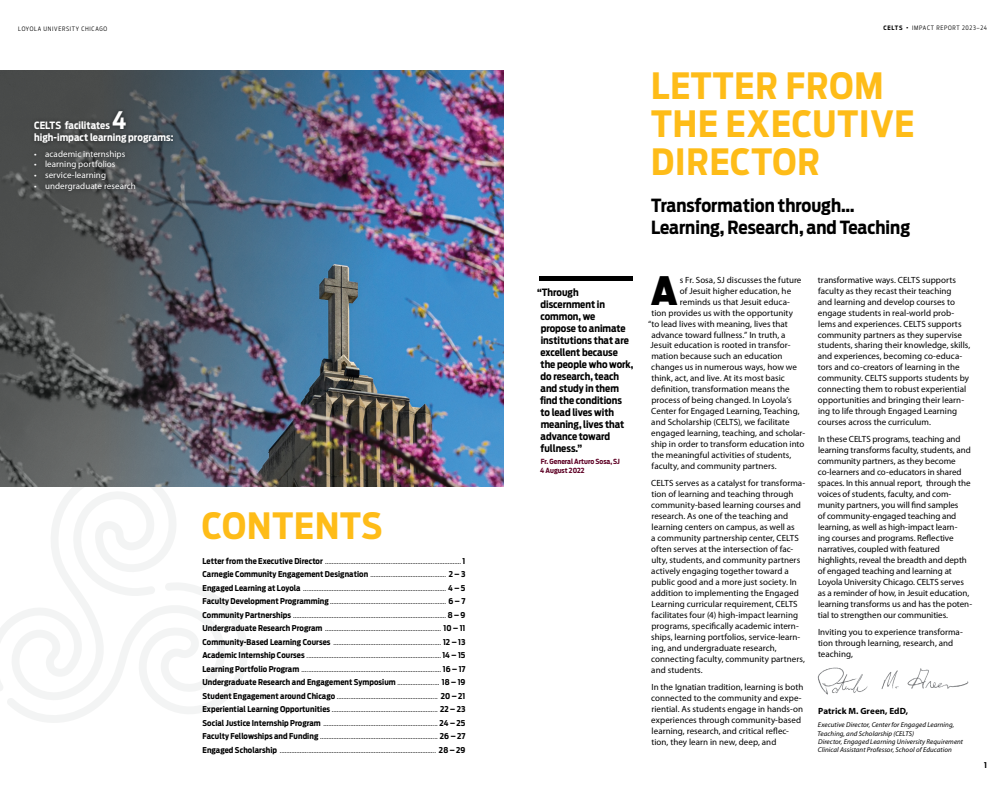
<style>
.page{position:relative;width:1008px;height:792px;background:#fff}
.page>*{position:absolute;margin:0;border:0;box-sizing:border-box;transform-origin:0 0}
.t1{font:900 38.7px "Antenna Cond";color:#000}
.t2{font:700 36px/38px "Antenna Cond";letter-spacing:.025em;color:#febc18}
.t3{font:700 24px "Antenna Cond";color:#fff}
.t4{font:700 18px/22px "Antenna Cond";color:#000}
.t5{font:700 10px/12px "Antenna Cond";color:#000}
.t6{font:700 10px "Antenna Cond";color:#fff}
.t7{font:9px/11px "Myriad Pro";color:#000}
.t8{font:9px "Myriad Pro";letter-spacing:.005em;color:#fff}
.t9{font:700 9px "Myriad Pro";letter-spacing:.01em;color:#000}
.t10{font:300 8px/13.5px "Antenna Cond";color:#000;text-align:justify}
.t11{font:700 8px "Antenna Cond";color:#000}
.t12{font:italic 7px/8.4px "Myriad Pro";letter-spacing:.01em;color:#000}
.t13{font:700 7px/8.4px "Antenna Cond";color:#5d0024}
.t14{font:300 6px "Antenna Cond";letter-spacing:.11em;color:#000}
.s1{font-weight:700}
.s2{font-weight:900}
</style>
<div class="page">
<svg style="left:7px;top:583px;width:241px;height:140px"></svg>
<svg style="left:0;top:487px;width:179px;height:214px"></svg>
<img style="left:0;top:70px;width:504px;height:417px">
<img style="left:817px;top:667px;width:152px;height:28px">
<div style="left:29px;top:107px;width:148px;height:89px;background:#000;opacity:.5"></div>
<div style="left:540px;top:276px;width:93px;height:5px;background:#000"></div>
<p class="t14" style="left:18px;top:25px;width:91px">LOYOLA UNIVERSITY CHICAGO</p>
<p class="t6" style="left:34px;top:119px;width:77px">CELTS facilitates</p>
<h3 class="t3" style="left:112px;top:104px;width:16px">4</h3>
<p class="t6" style="left:34px;top:131px;width:141px">high-impact learning programs:</p>
<p class="t8" style="left:34px;top:148px;width:93px">• academic internships</p>
<p class="t8" style="left:34px;top:159px;width:83px">• learning portfolios</p>
<p class="t8" style="left:34px;top:170px;width:73px">• service-learning</p>
<p class="t8" style="left:34px;top:180px;width:103px">• undergraduate research</p>
<h2 class="t2" style="left:202px;top:506px;width:182px">CONTENTS</h2>
<p class="t10" style="left:202px;top:554px;width:264px"><span class="s1">Letter from the Executive Director</span> ................................................................................. <span class="s1">1<br>Carnegie Community Engagement Designation</span> ............................................. <span class="s1">2 – 3<br>Engaged Learning at Loyola</span> ..................................................................................... <span class="s1">4 – 5<br>Faculty Development Programming</span> ..................................................................... <span class="s1">6 – 7<br>Community Partnerships</span> ........................................................................................... <span class="s1">8 – 9<br>Undergraduate Research Program</span> ..................................................................... <span class="s1">10 – 11<br>Community-Based Learning Courses</span> ................................................................ <span class="s1">12 – 13<br>Academic Internship Courses</span> ................................................................................ <span class="s1">14 – 15<br>Learning Portfolio Program</span> ................................................................................... <span class="s1">16 – 17<br>Undergraduate Research and Engagement Symposium</span> ......................... <span class="s1">18 – 19<br>Student Engagement around Chicago</span> ............................................................ <span class="s1">20 – 21<br>Experiential Learning Opportunities</span> ............................................................... <span class="s1">22 – 23<br>Social Justice Internship Program</span> .................................................................... <span class="s1">24 – 25<br>Faculty Fellowships and Funding</span> ...................................................................... <span class="s1">26 – 27<br>Engaged Scholarship</span> ............................................................................................. <span class="s1">28 – 29</span></p>
<p class="t14" style="left:883px;top:24px;width:105px"><span class="s1">CELTS</span> <span class="s2">·</span> IMPACT REPORT 2023–24</p>
<p class="t5" style="left:540px;top:286px;width:95px;text-indent:-3px">“Through discernment in common, we<br>propose to animate institutions that are excellent because the people who work, do research, teach and study in them find the conditions to lead lives with meaning, lives that advance toward fullness.”</p>
<p class="t13" style="left:540px;top:458px;width:81px">Fr. General Arturo Sosa, SJ<br>4 August 2022</p>
<h2 class="t2" style="left:651px;top:67px;width:265px">LETTER FROM<br>THE EXECUTIVE<br>DIRECTOR</h2>
<h3 class="t4" style="left:651px;top:195px;width:261px">Transformation through…<br>Learning, Research, and Teaching</h3>
<h1 class="t1" style="left:651px;top:263px;width:28px">A</h1>
<p class="t7" style="left:680px;top:274px;width:123px">s Fr. Sosa, SJ discusses the future</p>
<p class="t7" style="left:680px;top:285px;width:113px">of Jesuit higher education, he</p>
<p class="t7" style="left:680px;top:296px;width:111px">reminds us that Jesuit educa-</p>
<p class="t7" style="left:651px;top:307px;width:143px">tion provides us with the opportunity</p>
<p class="t7" style="left:648px;top:318px;width:141px">“to lead lives with meaning, lives that</p>
<p class="t7" style="left:651px;top:329px;width:136px">advance toward fullness.” In truth, a</p>
<p class="t7" style="left:651px;top:340px;width:141px">Jesuit education is rooted in transfor-</p>
<p class="t7" style="left:651px;top:351px;width:133px">mation because such an education</p>
<p class="t7" style="left:651px;top:362px;width:147px">changes us in numerous ways, how we</p>
<p class="t7" style="left:651px;top:373px;width:135px">think, act, and live. At its most basic</p>
<p class="t7" style="left:651px;top:384px;width:140px">definition, transformation means the</p>
<p class="t7" style="left:651px;top:395px;width:142px">process of being changed. In Loyola’s</p>
<p class="t7" style="left:651px;top:406px;width:150px">Center for Engaged Learning, Teaching,</p>
<p class="t7" style="left:651px;top:417px;width:140px">and Scholarship (CELTS), we facilitate</p>
<p class="t7" style="left:651px;top:428px;width:155px">engaged learning, teaching, and scholar-</p>
<p class="t7" style="left:651px;top:439px;width:155px">ship in order to transform education into</p>
<p class="t7" style="left:651px;top:450px;width:141px">the meaningful activities of students,</p>
<p class="t7" style="left:652px;top:461px;width:127px">faculty, and community partners.</p>
<p class="t7" style="left:651px;top:478px;width:155px">CELTS serves as a catalyst for transforma&shy;tion of learning and teaching through community-based learning courses and research. As one of the teaching and learning centers on campus, as well as<br>a community partnership center, CELTS often serves at the intersection of fac&shy;ulty, students, and community partners actively engaging together toward a public good and a more just society. In addition to implementing the Engaged Learning curricular requirement, CELTS facilitates four (4) high-impact learning programs, specifically academic intern&shy;ships, learning portfolios, service-learn&shy;ing, and undergraduate research, connecting faculty, community partners, and students.</p>
<p class="t7" style="left:651px;top:682px;width:154px">In the Ignatian tradition, learning is both connected to the community and expe&shy;riential. As students engage in hands-on experiences through community-based learning, research, and critical reflec&shy;tion, they learn in new, deep, and</p>
<p class="t7" style="left:818px;top:274px;width:154px">transformative ways. CELTS supports faculty as they recast their teaching<br>and learning and develop courses to engage students in real-world prob&shy;lems and experiences. CELTS supports community partners as they supervise students, sharing their knowledge, skills, and experiences, becoming co-educa&shy;tors and co-creators of learning in the community. CELTS supports students by connecting them to robust experiential opportunities and bringing their learn&shy;ing to life through Engaged Learning courses across the curriculum.</p>
<p class="t7" style="left:818px;top:434px;width:156px">In these CELTS programs, teaching and learning transforms faculty, students, and community partners, as they become co-learners and co-educators in shared spaces. In this annual report, through the voices of students, faculty, and com&shy;munity partners, you will find samples<br>of community-engaged teaching and learning, as well as high-impact learn-<br>ing courses and programs. Reflective narratives, coupled with featured highlights, reveal the breadth and depth of engaged teaching and learning at Loyola University Chicago. CELTS serves as a reminder of how, in Jesuit education, learning transforms us and has the poten&shy;tial to strengthen our communities.</p>
<p class="t7" style="left:818px;top:627px;width:146px">Inviting you to experience transforma&shy;tion through learning, research, and teaching,</p>
<p class="t9" style="left:818px;top:705px;width:92px">Patrick M. Green, EdD,</p>
<p class="t12" style="left:818px;top:721px;width:147px">Executive Director, Center for Engaged Learning, Teaching, and Scholarship (CELTS)<br>Director, Engaged Learning University Requirement Clinical Assistant Professor, School of Education</p>
<p class="t11" style="left:984px;top:760px;width:4px">1</p>
</div>
